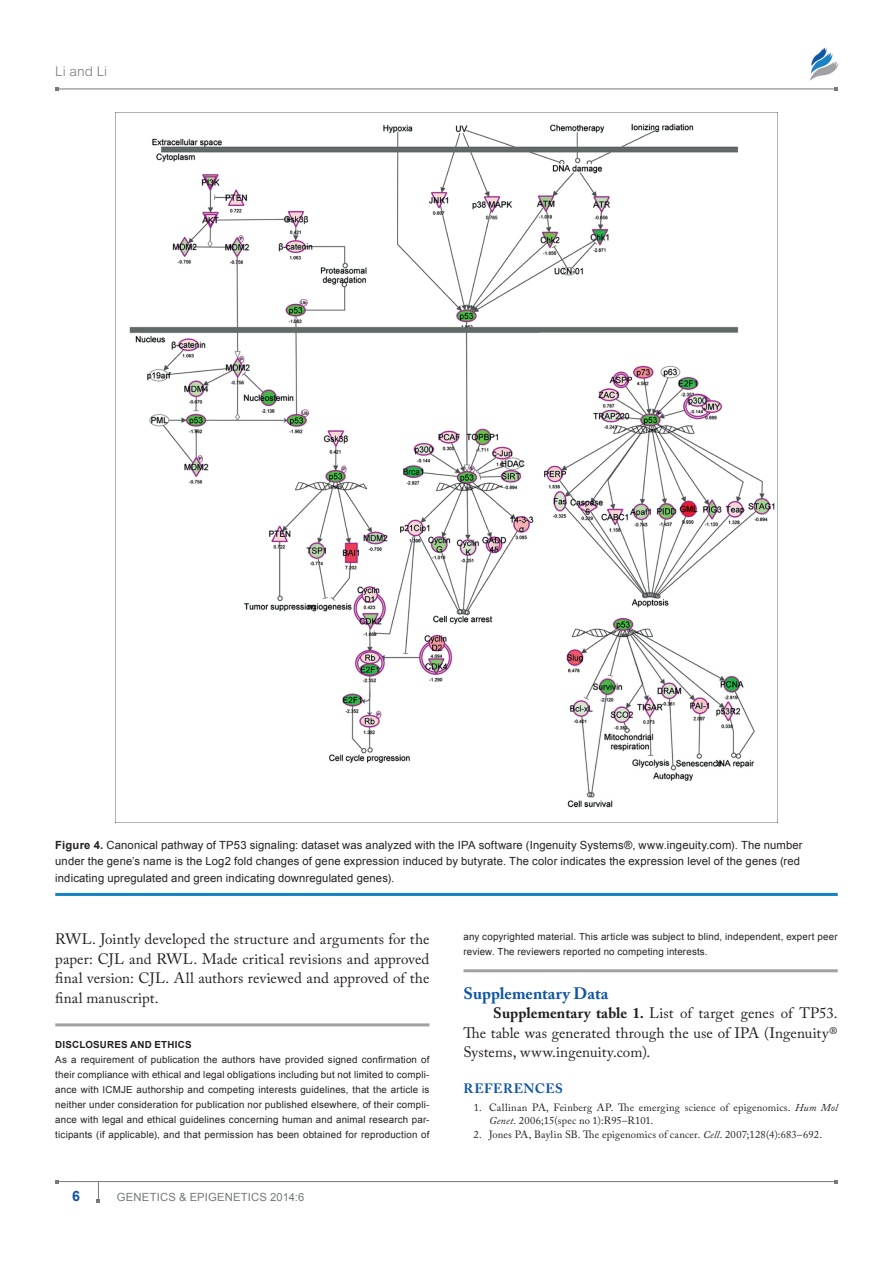
<style>
.page{position:relative;width:893px;height:1263px;background:#fff}
.page>*{position:absolute;margin:0;border:0;box-sizing:border-box;transform-origin:0 0}
.Heading1{font:700 16.5px "Adobe Caslon Pro";letter-spacing:.005em;color:#1055a4}
.BodyText_First{font:15px/19.5px "Adobe Caslon Pro";letter-spacing:.005em;color:#231f20;text-align:justify}
.Heading2{font:15px/19.5px "Adobe Caslon Pro";letter-spacing:.005em;color:#231f20;text-align:justify}
.t1{font:700 14.25px "Arial";color:#1055a4}
.ReferenceHeading{font:700 13.5px "Adobe Caslon Pro";letter-spacing:.035em;color:#1055a4}
.t2{font:300 13.5px "Arial MT Std";letter-spacing:.005em;color:#76787b}
.FigureCaption{font:11.25px/16.5px "Arial";letter-spacing:.015em;color:#231f20}
.t3{font:11.25px "Arial";letter-spacing:.015em;color:#76787b}
.ReferenceBody{font:10.5px/13.5px "Adobe Caslon Pro";letter-spacing:.02em;color:#231f20}
.DisclosureBody{font:9.75px/15px "Arial";letter-spacing:.02em;color:#231f20;text-align:justify}
.DisclosureHeading{font:700 9.75px "Arial";letter-spacing:.025em;color:#231f20}
.s1{font-weight:700}
.s2{font-style:italic}
</style>
<div class="page">
<hr style="left:57px;top:89px;width:779px;height:1px;background:#76787b">
<hr style="left:57px;top:1181px;width:779px;height:1px;background:#76787b">
<img style="left:810px;top:47px;width:29px;height:34px">
<svg style="left:97px;top:1182px;width:3px;height:20px"></svg>
<hr style="left:55px;top:893px;width:783px;height:3px;background:#1582c5">
<img style="left:129px;top:123px;width:646px;height:685px">
<hr style="left:55px;top:1023px;width:374px;height:3px;background:#a0a0a3">
<hr style="left:463px;top:969px;width:375px;height:3px;background:#a0a0a3">
<h3 class="t2" style="left:55px;top:63px;width:54px">Li and Li</h3>
<p class="FigureCaption" style="left:55px;top:837px;width:749px"><span class="s1">Figure 4.</span> Canonical pathway of TP53 signaling: dataset was analyzed with the IPA software (Ingenuity Systems®, www.ingeuity.com). The number under the gene’s name is the Log2 fold changes of gene expression induced by butyrate. The color indicates the expression level of the genes (red indicating upregulated and green indicating downregulated genes).</p>
<p class="BodyText_First" style="left:55px;top:929px;width:376px">RWL. Jointly developed the structure and arguments for the paper: CJL and RWL. Made critical revisions and approved final version: CJL. All authors reviewed and approved of the final manuscript.</p>
<p class="DisclosureHeading" style="left:55px;top:1038px;width:138px">DISCLOSURES AND ETHICS</p>
<p class="DisclosureBody" style="left:55px;top:1052px;width:376px">As a requirement of publication the authors have provided signed confirmation of their compliance with ethical and legal obligations including but not limited to compli&shy;ance with ICMJE authorship and competing interests guidelines, that the article is neither under consideration for publication nor published elsewhere, of their compli&shy;ance with legal and ethical guidelines concerning human and animal research par&shy;ticipants (if applicable), and that permission has been obtained for reproduction of</p>
<h3 class="t1" style="left:72px;top:1186px;width:9px">6</h3>
<p class="t3" style="left:117px;top:1189px;width:189px">Genetics &amp; Epigenetics 2014:6</p>
<p class="DisclosureBody" style="left:463px;top:930px;width:376px">any copyrighted material. This article was subject to blind, independent, expert peer review. The reviewers reported no competing interests.</p>
<p class="Heading1" style="left:463px;top:983px;width:146px">Supplementary Data</p>
<p class="Heading2" style="left:463px;top:1003px;width:376px;text-indent:30px"><span class="s1">Supplementary table 1.</span> List of target genes of TP53.<br>The table was generated through the use of IPA (Ingenuity® Systems, www.ingenuity.com).</p>
<p class="ReferenceHeading" style="left:464px;top:1080px;width:101px">REFERENCES</p>
<p class="ReferenceBody" style="left:489px;top:1100px;width:350px;text-indent:-15px">1. Callinan PA, Feinberg AP. The emerging science of epigenomics. <span class="s2">Hum Mol<br>Genet</span>. 2006;15(spec no 1):R95–R101.</p>
<p class="ReferenceBody" style="left:474px;top:1127px;width:350px">2. Jones PA, Baylin SB. The epigenomics of cancer. <span class="s2">Cell</span>. 2007;128(4):683–692.</p>
</div>
